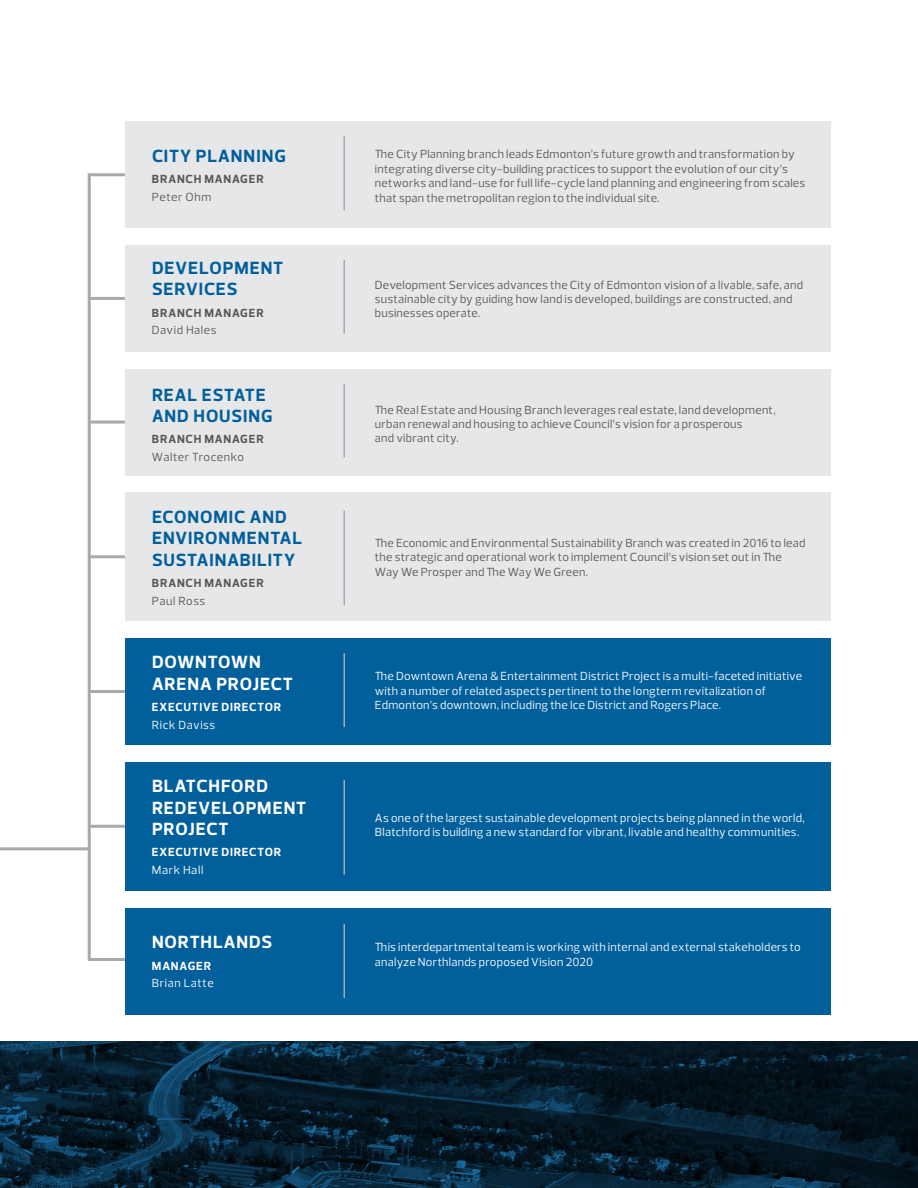
<style>
.page{position:relative;width:918px;height:1188px;background:#fff}
.page>*{position:absolute;margin:0;border:0;box-sizing:border-box;transform-origin:0 0}
.office_title{font:700 18px/21.6px "Prelo";letter-spacing:.05em;color:#015f9c}
.office_title-2{font:700 18px/21.6px "Prelo";letter-spacing:.05em;color:#fff}
.p3_body{font:12px/14.4px "Prelo";letter-spacing:.02em;color:#57585a}
.p3_body-2{font:12px/14.4px "Prelo";letter-spacing:.02em;color:#fff}
.position_title_8pt_l{font:700 12px "Prelo";letter-spacing:.065em;color:#57585a}
.position_title_8pt_l-2{font:700 12px "Prelo";letter-spacing:.065em;color:#fff}
.name_left{font:12px "Prelo";letter-spacing:.05em;color:#57585a}
.name_left-2{font:12px "Prelo";letter-spacing:.05em;color:#fff}
</style>
<div class="page">
<div style="left:125px;top:245px;width:705px;height:107px;background:#e6e7e9"></div>
<hr style="left:344px;top:260px;width:1px;height:74px;background:#a8a9ad">
<div style="left:125px;top:369px;width:705px;height:106px;background:#e6e7e9"></div>
<hr style="left:344px;top:384px;width:1px;height:74px;background:#a8a9ad">
<div style="left:125px;top:122px;width:705px;height:106px;background:#e6e7e9"></div>
<hr style="left:344px;top:136px;width:1px;height:74px;background:#a8a9ad">
<hr style="left:0;top:847px;width:89px;height:3px;background:#a8a9ad">
<svg style="left:86px;top:173px;width:42px;height:788px"></svg>
<hr style="left:89px;top:690px;width:36px;height:3px;background:#a8a9ad">
<hr style="left:89px;top:825px;width:36px;height:3px;background:#a8a9ad">
<hr style="left:89px;top:421px;width:36px;height:3px;background:#a8a9ad">
<div style="left:125px;top:492px;width:705px;height:129px;background:#e6e7e9"></div>
<hr style="left:344px;top:511px;width:1px;height:94px;background:#a8a9ad">
<svg style="left:0;top:1041px;width:918px;height:147px;background:#061e2e"></svg>
<div style="left:125px;top:638px;width:705px;height:107px;background:#015f9c"></div>
<hr style="left:344px;top:653px;width:1px;height:74px;background:#a8a9ad">
<div style="left:125px;top:908px;width:705px;height:106px;background:#015f9c"></div>
<hr style="left:344px;top:924px;width:1px;height:74px;background:#a8a9ad">
<div style="left:125px;top:762px;width:705px;height:129px;background:#015f9c"></div>
<hr style="left:344px;top:780px;width:1px;height:95px;background:#a8a9ad">
<p class="office_title" style="left:152px;top:145px;width:135px">CITY PLANNING</p>
<p class="position_title_8pt_l" style="left:152px;top:172px;width:113px">BRANCH MANAGER</p>
<p class="name_left" style="left:152px;top:189px;width:61px">Peter Ohm</p>
<p class="office_title" style="left:152px;top:257px;width:133px">DEVELOPMENT<br>SERVICES</p>
<p class="position_title_8pt_l" style="left:152px;top:305px;width:113px">BRANCH MANAGER</p>
<p class="name_left" style="left:152px;top:323px;width:66px">David Hales</p>
<p class="office_title" style="left:152px;top:384px;width:122px">REAL ESTATE<br>AND HOUSING</p>
<p class="position_title_8pt_l" style="left:152px;top:432px;width:113px">BRANCH MANAGER</p>
<p class="name_left" style="left:152px;top:450px;width:94px">Walter Trocenko</p>
<p class="office_title" style="left:152px;top:506px;width:152px">ECONOMIC AND<br>ENVIRONMENTAL<br>SUSTAINABILITY</p>
<p class="position_title_8pt_l" style="left:152px;top:576px;width:113px">BRANCH MANAGER</p>
<p class="name_left" style="left:152px;top:593px;width:55px">Paul Ross</p>
<p class="office_title-2" style="left:152px;top:652px;width:143px">DOWNTOWN<br>ARENA PROJECT</p>
<p class="position_title_8pt_l-2" style="left:152px;top:700px;width:131px">EXECUTIVE DIRECTOR</p>
<p class="name_left-2" style="left:152px;top:717px;width:65px">Rick Daviss</p>
<p class="office_title-2" style="left:152px;top:775px;width:156px">BLATCHFORD<br>REDEVELOPMENT<br>PROJECT</p>
<p class="position_title_8pt_l-2" style="left:152px;top:845px;width:131px">EXECUTIVE DIRECTOR</p>
<p class="name_left-2" style="left:152px;top:863px;width:53px">Mark Hall</p>
<p class="office_title-2" style="left:152px;top:932px;width:122px">NORTHLANDS</p>
<p class="position_title_8pt_l-2" style="left:152px;top:958px;width:61px">MANAGER</p>
<p class="name_left-2" style="left:152px;top:976px;width:63px">Brian Latte</p>
<p class="p3_body" style="left:375px;top:147px;width:432px">The City Planning branch leads Edmonton’s future growth and transformation by integrating diverse city-building practices to support the evolution of our city’s networks and land-use for full life-cycle land planning and engineering from scales that span the metropolitan region to the individual site.</p>
<p class="p3_body" style="left:375px;top:277px;width:430px">Development Services advances the City of Edmonton vision of a livable, safe, and sustainable city by guiding how land is developed, buildings are constructed, and businesses operate.</p>
<p class="p3_body" style="left:375px;top:403px;width:402px">The Real Estate and Housing Branch leverages real estate, land development, urban renewal and housing to achieve Council’s vision for a prosperous<br>and vibrant city.</p>
<p class="p3_body" style="left:375px;top:536px;width:432px">The Economic and Environmental Sustainability Branch was created in 2016 to lead the strategic and operational work to implement Council’s vision set out in The<br>Way We Prosper and The Way We Green.</p>
<p class="p3_body-2" style="left:375px;top:669px;width:429px">The Downtown Arena &amp; Entertainment District Project is a multi-faceted initiative with a number of related aspects pertinent to the longterm revitalization of<br>Edmonton’s downtown, including the Ice District and Rogers Place.</p>
<p class="p3_body-2" style="left:375px;top:811px;width:431px">As one of the largest sustainable development projects being planned in the world,<br>Blatchford is building a new standard for vibrant, livable and healthy communities.</p>
<p class="p3_body-2" style="left:375px;top:940px;width:427px">This interdepartmental team is working with internal and external stakeholders to analyze Northlands proposed Vision 2020</p>
</div>
